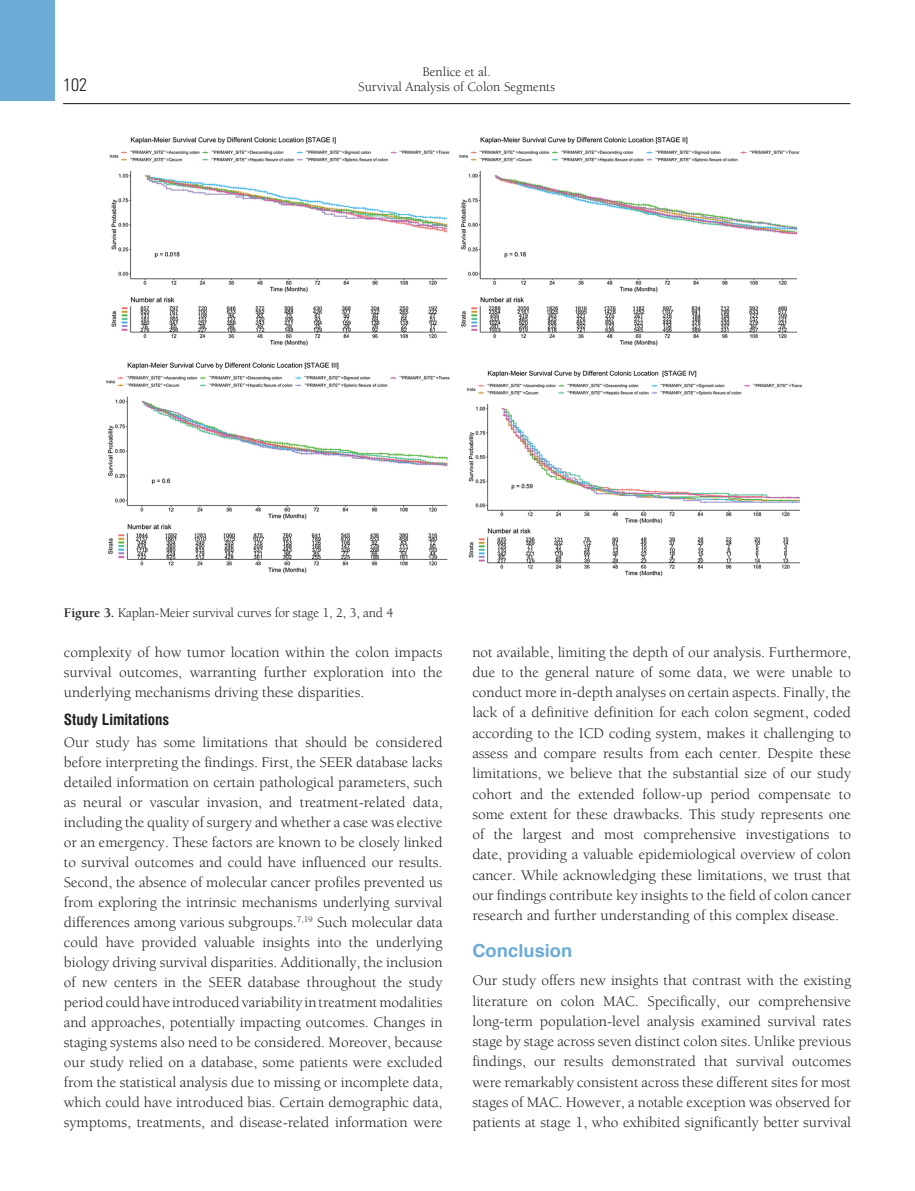
<style>
.page{position:relative;width:915px;height:1191px;background:#fff}
.page>*{position:absolute;margin:0;border:0;box-sizing:border-box;transform-origin:0 0}
.t1{font:700 18px "Helvetica";color:#6babd5}
.t2{font:18px "Univers Cond Light Tr";color:#231f20}
.t3{font:15px/20px "Berkeley";color:#231f20;text-align:justify}
.t4{font:15px "Swiss Condensed Bold Tr";color:#231f20}
.t5{font:13.5px/15px "Berkeley";color:#231f20;text-align:center}
.s1{font-weight:700}
</style>
<div class="page">
<hr style="left:63px;top:103px;width:787px;height:1px;background:#231f20">
<div style="left:0;top:0;width:55px;height:101px;background:#6babd5"></div>
<img style="left:105px;top:137px;width:698px;height:440px">
<p class="t2" style="left:63px;top:74px;width:25px">102</p>
<p class="t5" style="left:358px;top:64px;width:198px">Benlice et al.<br>Survival Analysis of Colon Segments</p>
<p class="t5" style="left:64px;top:605px;width:331px"><span class="s1">Figure 3.</span> Kaplan-Meier survival curves for stage 1, 2, 3, and 4</p>
<p class="t3" style="left:64px;top:642px;width:380px">complexity of how tumor location within the colon impacts survival outcomes, warranting further exploration into the underlying mechanisms driving these disparities.</p>
<p class="t4" style="left:64px;top:711px;width:107px">Study Limitations</p>
<p class="t3" style="left:64px;top:732px;width:380px">Our study has some limitations that should be considered before interpreting the findings. First, the SEER database lacks detailed information on certain pathological parameters, such as neural or vascular invasion, and treatment-related data, including the quality of surgery and whether a case was elective or an emergency. These factors are known to be closely linked to survival outcomes and could have influenced our results.<br>Second, the absence of molecular cancer profiles prevented us from exploring the intrinsic mechanisms underlying survival differences among various subgroups.<sup>7,19</sup> Such molecular data could have provided valuable insights into the underlying biology driving survival disparities. Additionally, the inclusion of new centers in the SEER database throughout the study period could have introduced variability in treatment modalities and approaches, potentially impacting outcomes. Changes in staging systems also need to be considered. Moreover, because our study relied on a database, some patients were excluded from the statistical analysis due to missing or incomplete data, which could have introduced bias. Certain demographic data, symptoms, treatments, and disease-related information were</p>
<p class="t3" style="left:472px;top:641px;width:380px">not available, limiting the depth of our analysis. Furthermore, due to the general nature of some data, we were unable to conduct more in-depth analyses on certain aspects. Finally, the lack of a definitive definition for each colon segment, coded according to the ICD coding system, makes it challenging to assess and compare results from each center. Despite these limitations, we believe that the substantial size of our study cohort and the extended follow-up period compensate to some extent for these drawbacks. This study represents one of the largest and most comprehensive investigations to date, providing a valuable epidemiological overview of colon cancer. While acknowledging these limitations, we trust that our findings contribute key insights to the field of colon cancer research and further understanding of this complex disease.</p>
<p class="t1" style="left:472px;top:935px;width:101px">Conclusion</p>
<p class="t3" style="left:472px;top:970px;width:380px">Our study offers new insights that contrast with the existing literature on colon MAC. Specifically, our comprehensive long-term population-level analysis examined survival rates stage by stage across seven distinct colon sites. Unlike previous findings, our results demonstrated that survival outcomes were remarkably consistent across these different sites for most stages of MAC. However, a notable exception was observed for patients at stage 1, who exhibited significantly better survival</p>
</div>
